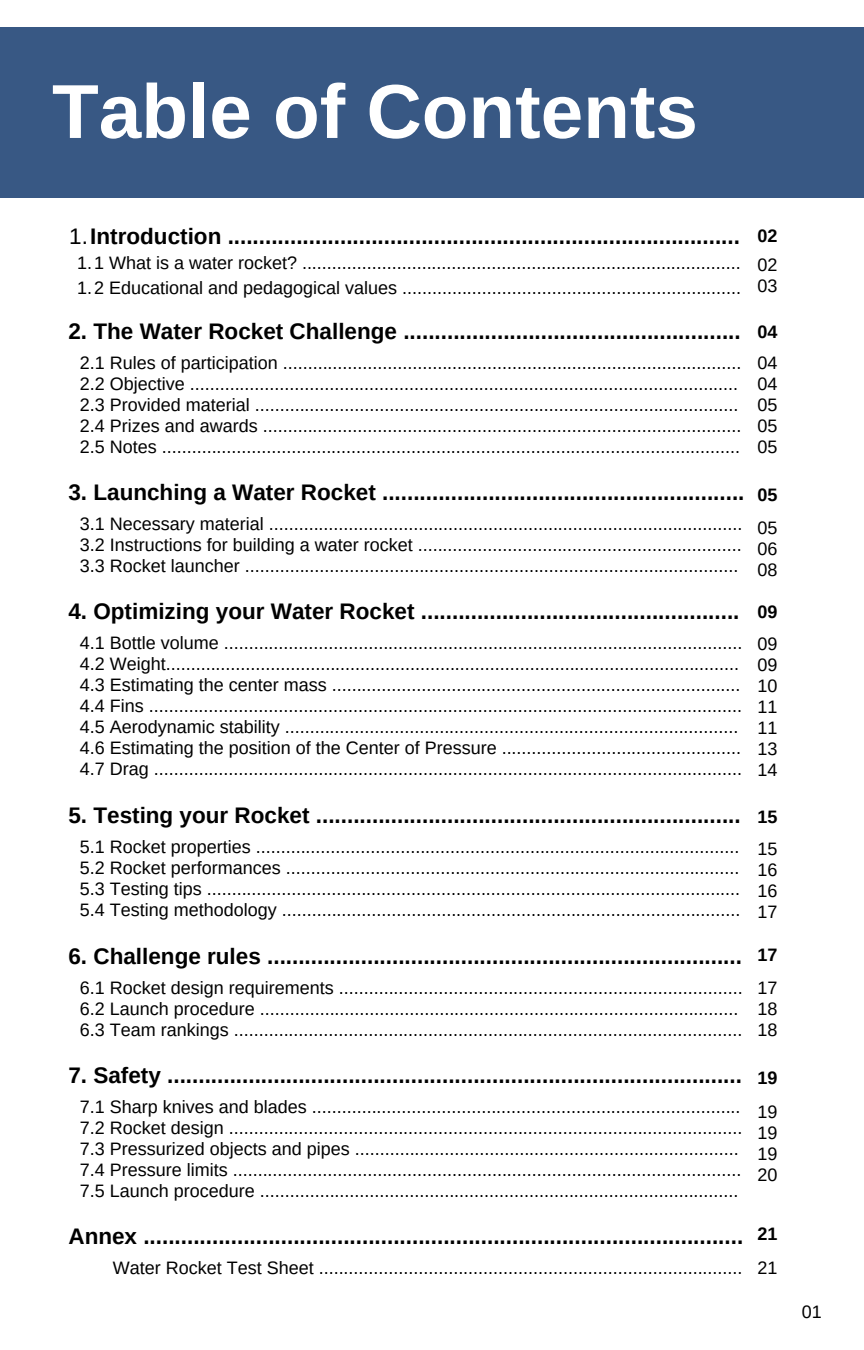
<style>
.page{position:relative;width:864px;height:1350px;background:#fff}
.page>*{position:absolute;margin:0;border:0;box-sizing:border-box;transform-origin:0 0}
.t1{font:700 76.5px "Arimo";color:#fff}
.t2{font:700 22.5px "Arimo";color:#000}
.t3{font:18px "Arimo";color:#000}
.t4{font:700 18px "Arimo";color:#000}
.s1{font-weight:400}
</style>
<div class="page">
<div style="left:0;top:27px;width:864px;height:171px;background:#385884"></div>
<p class="t1" style="left:52px;top:69px;width:647px">Table of Contents</p>
<h1 class="t2" style="left:69px;top:223px;width:672px"><span class="s1">1.</span>Introduction ..................................................................................</h1>
<p class="t3" style="left:77px;top:253px;width:665px">1.1 What is a water rocket? ........................................................................................</p>
<p class="t3" style="left:77px;top:278px;width:665px">1.2 Educational and pedagogical values ....................................................................</p>
<p class="t2" style="left:68px;top:319px;width:674px">2. The Water Rocket Challenge ......................................................</p>
<p class="t3" style="left:80px;top:353px;width:663px">2.1 Rules of participation ............................................................................................</p>
<h2 class="t3" style="left:80px;top:374px;width:660px">2.2 Objective ..............................................................................................................</h2>
<p class="t3" style="left:80px;top:395px;width:660px">2.3 Provided material .................................................................................................</p>
<p class="t3" style="left:80px;top:416px;width:663px">2.4 Prizes and awards ................................................................................................</p>
<p class="t3" style="left:80px;top:437px;width:662px">2.5 Notes ....................................................................................................................</p>
<p class="t2" style="left:68px;top:480px;width:678px">3. Launching a Water Rocket ..........................................................</p>
<p class="t3" style="left:80px;top:514px;width:664px">3.1 Necessary material ...............................................................................................</p>
<p class="t3" style="left:80px;top:535px;width:663px">3.2 Instructions for building a water rocket .................................................................</p>
<p class="t3" style="left:80px;top:556px;width:660px">3.3 Rocket launcher ...................................................................................................</p>
<p class="t2" style="left:68px;top:598px;width:673px">4. Optimizing your Water Rocket ...................................................</p>
<p class="t3" style="left:80px;top:632px;width:664px">4.1 Bottle volume ........................................................................................................</p>
<p class="t3" style="left:80px;top:653px;width:661px">4.2 Weight...................................................................................................................</p>
<p class="t3" style="left:80px;top:674px;width:662px">4.3 Estimating the center mass ..................................................................................</p>
<h2 class="t3" style="left:80px;top:695px;width:664px">4.4 Fins .......................................................................................................................</h2>
<p class="t3" style="left:80px;top:716px;width:660px">4.5 Aerodynamic stability ...........................................................................................</p>
<p class="t3" style="left:80px;top:737px;width:663px">4.6 Estimating the position of the Center of Pressure ................................................</p>
<p class="t3" style="left:80px;top:758px;width:664px">4.7 Drag ......................................................................................................................</p>
<p class="t2" style="left:68px;top:803px;width:674px">5. Testing your Rocket ....................................................................</p>
<p class="t3" style="left:80px;top:837px;width:661px">5.1 Rocket properties .................................................................................................</p>
<p class="t3" style="left:80px;top:858px;width:661px">5.2 Rocket performances ...........................................................................................</p>
<p class="t3" style="left:80px;top:879px;width:662px">5.3 Testing tips ...........................................................................................................</p>
<h2 class="t3" style="left:80px;top:900px;width:662px">5.4 Testing methodology ............................................................................................</h2>
<p class="t2" style="left:68px;top:944px;width:675px">6. Challenge rules ............................................................................</p>
<p class="t3" style="left:80px;top:978px;width:664px">6.1 Rocket design requirements .................................................................................</p>
<p class="t3" style="left:80px;top:999px;width:660px">6.2 Launch procedure ................................................................................................</p>
<h2 class="t3" style="left:80px;top:1020px;width:664px">6.3 Team rankings ......................................................................................................</h2>
<p class="t2" style="left:68px;top:1063px;width:675px">7. Safety ............................................................................................</p>
<p class="t3" style="left:80px;top:1097px;width:662px">7.1 Sharp knives and blades ......................................................................................</p>
<p class="t3" style="left:80px;top:1118px;width:664px">7.2 Rocket design .......................................................................................................</p>
<p class="t3" style="left:80px;top:1139px;width:660px">7.3 Pressurized objects and pipes .............................................................................</p>
<p class="t3" style="left:80px;top:1160px;width:663px">7.4 Pressure limits ......................................................................................................</p>
<p class="t3" style="left:80px;top:1181px;width:660px">7.5 Launch procedure ................................................................................................</p>
<p class="t2" style="left:68px;top:1223px;width:676px">Annex ................................................................................................</p>
<p class="t3" style="left:113px;top:1258px;width:631px">Water Rocket Test Sheet .....................................................................................</p>
<p class="t4" style="left:758px;top:226px;width:22px">02</p>
<p class="t3" style="left:758px;top:255px;width:22px">02</p>
<p class="t3" style="left:758px;top:276px;width:22px">03</p>
<h2 class="t4" style="left:758px;top:322px;width:22px">04</h2>
<p class="t3" style="left:758px;top:353px;width:22px">04</p>
<p class="t3" style="left:758px;top:374px;width:22px">04</p>
<p class="t3" style="left:758px;top:395px;width:22px">05</p>
<p class="t3" style="left:758px;top:416px;width:22px">05</p>
<p class="t3" style="left:758px;top:437px;width:22px">05</p>
<p class="t4" style="left:758px;top:484px;width:22px">05</p>
<p class="t3" style="left:758px;top:517px;width:22px">05</p>
<p class="t3" style="left:758px;top:538px;width:22px">06</p>
<p class="t3" style="left:758px;top:559px;width:22px">08</p>
<p class="t4" style="left:758px;top:602px;width:22px">09</p>
<p class="t3" style="left:758px;top:634px;width:22px">09</p>
<p class="t3" style="left:758px;top:655px;width:22px">09</p>
<p class="t3" style="left:758px;top:676px;width:22px">10</p>
<h2 class="t3" style="left:758px;top:697px;width:22px">11</h2>
<p class="t3" style="left:758px;top:718px;width:22px">11</p>
<p class="t3" style="left:758px;top:739px;width:22px">13</p>
<p class="t3" style="left:758px;top:760px;width:22px">14</p>
<p class="t4" style="left:758px;top:807px;width:22px">15</p>
<p class="t3" style="left:758px;top:839px;width:22px">15</p>
<h2 class="t3" style="left:758px;top:860px;width:22px">16</h2>
<p class="t3" style="left:758px;top:881px;width:22px">16</p>
<p class="t3" style="left:758px;top:902px;width:22px">17</p>
<p class="t4" style="left:758px;top:944px;width:22px">17</p>
<p class="t3" style="left:758px;top:978px;width:22px">17</p>
<p class="t3" style="left:758px;top:999px;width:22px">18</p>
<p class="t3" style="left:758px;top:1020px;width:22px">18</p>
<p class="t4" style="left:758px;top:1067px;width:22px">19</p>
<p class="t3" style="left:758px;top:1102px;width:22px">19</p>
<p class="t3" style="left:758px;top:1123px;width:22px">19</p>
<p class="t3" style="left:758px;top:1144px;width:22px">19</p>
<p class="t3" style="left:758px;top:1165px;width:22px">20</p>
<p class="t4" style="left:758px;top:1224px;width:22px">21</p>
<p class="t3" style="left:758px;top:1258px;width:22px">21</p>
<p class="t3" style="left:802px;top:1302px;width:22px">01</p>
</div>
